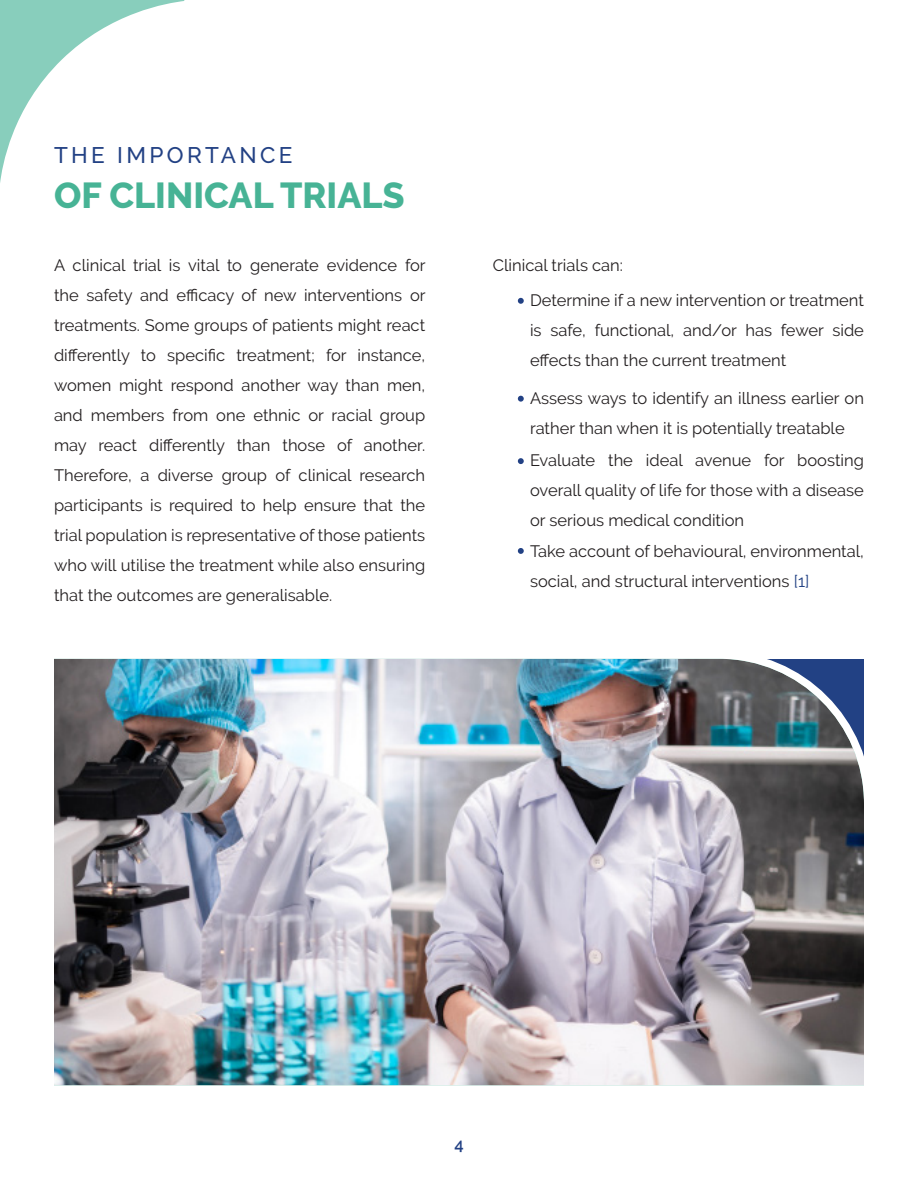
<style>
.page{position:relative;width:918px;height:1188px;background:#fff}
.page>*{position:absolute;margin:0;border:0;box-sizing:border-box;transform-origin:0 0}
.t1{font:800 36px "Raleway";color:#47b395}
.t2{font:500 22.5px "Raleway";letter-spacing:.15em;color:#224184}
.t3{font:16.5px/30px "Raleway";color:#231f20;text-align:justify}
.t4{font:600 16.5px "Raleway";color:#224184}
.s1{color:#224184}
</style>
<div class="page">
<svg style="left:0;top:0;width:185px;height:183px"></svg>
<svg style="left:518px;top:298px;width:6px;height:6px"></svg>
<svg style="left:518px;top:396px;width:6px;height:6px"></svg>
<svg style="left:518px;top:458px;width:6px;height:6px"></svg>
<svg style="left:518px;top:548px;width:6px;height:6px"></svg>
<img style="left:54px;top:658px;width:810px;height:428px">
<p class="t2" style="left:54px;top:142px;width:240px">THE IMPORTANCE</p>
<p class="t1" style="left:54px;top:175px;width:352px">OF CLINICAL TRIALS</p>
<p class="t3" style="left:54px;top:250px;width:373px">A clinical trial is vital to generate evidence for the safety and efficacy of new interventions or treatments. Some groups of patients might react differently to specific treatment; for instance, women might respond another way than men, and members from one ethnic or racial group may react differently than those of another.<br>Therefore, a diverse group of clinical research participants is required to help ensure that the trial population is representative of those patients who will utilise the treatment while also ensuring that the outcomes are generalisable.</p>
<p class="t3" style="left:493px;top:250px;width:132px">Clinical trials can:</p>
<p class="t3" style="left:530px;top:286px;width:335px">Determine if a new intervention or treatment is safe, functional, and/or has fewer side effects than the current treatment</p>
<p class="t3" style="left:530px;top:384px;width:335px">Assess ways to identify an illness earlier on rather than when it is potentially treatable</p>
<p class="t3" style="left:530px;top:446px;width:335px">Evaluate the ideal avenue for boosting overall quality of life for those with a disease or serious medical condition</p>
<p class="t3" style="left:530px;top:536px;width:335px">Take account of behavioural, environmental, social, and structural interventions <span class="s1">[1]</span></p>
<p class="t4" style="left:454px;top:1134px;width:11px">4</p>
</div>
